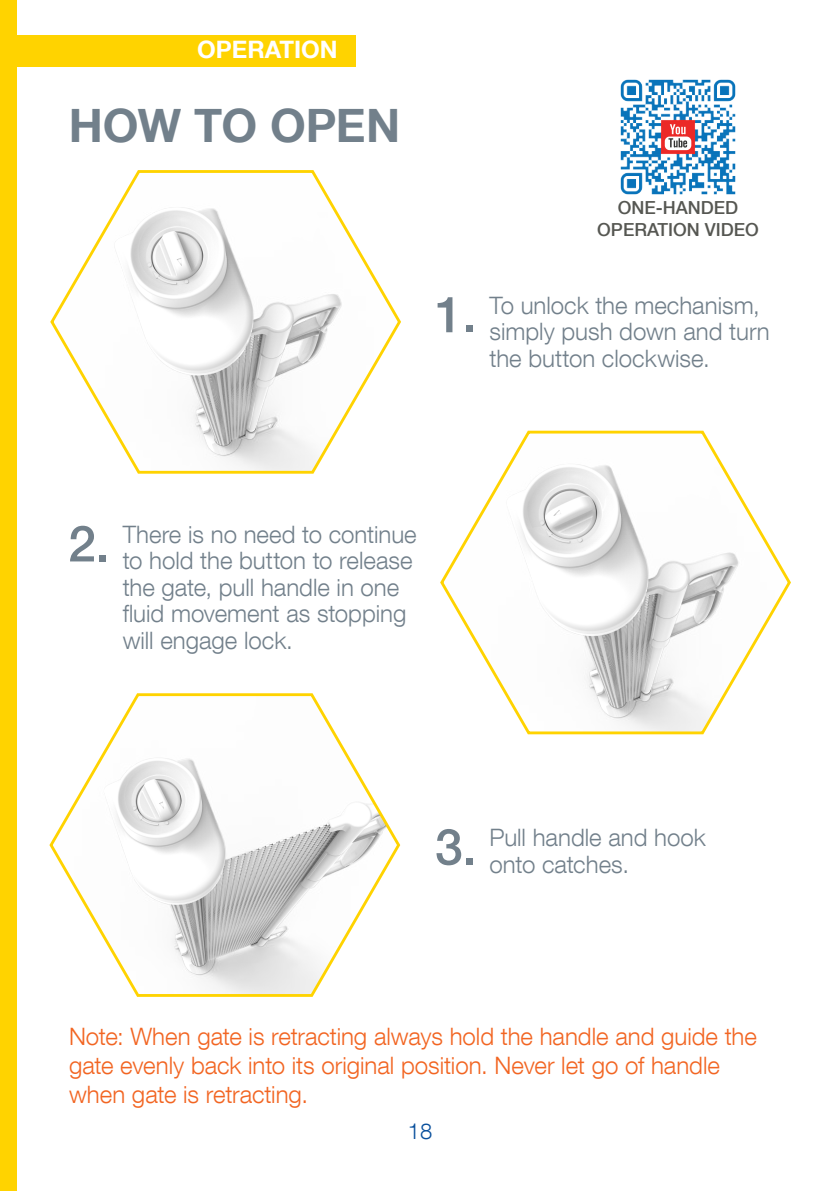
<style>
.page{position:relative;width:840px;height:1191px;background:#fff}
.page>*{position:absolute;margin:0;border:0;box-sizing:border-box;transform-origin:0 0}
.t1{font:500 50px "Helvetica Neue LT Com";color:#72808b}
.t2{font:700 46px "Helvetica Neue LT Com";letter-spacing:-.01em;color:#72808b}
.t3{font:300 24px/26.4px "Helvetica Neue LT Com";color:#72808b}
.t4{font:300 24px/28.8px "Helvetica Neue LT Com";color:#f26522}
.t5{font:700 24px "Helvetica Neue LT Com";color:#fff}
.t6{font:300 22px "Helvetica Neue LT Com";color:#084f9c}
.t7{font:500 18px/21.6px "Helvetica Neue LT Com";color:#565752;text-align:center}
</style>
<div class="page">
<div style="left:0;top:0;width:16px;height:1191px;background:#ffd300"></div>
<div style="left:15px;top:35px;width:340px;height:31px;background:#ffd300"></div>
<svg style="left:50px;top:170px;width:351px;height:304px"></svg>
<svg style="left:440px;top:430px;width:351px;height:305px"></svg>
<svg style="left:49px;top:693px;width:352px;height:304px"></svg>
<img style="left:620px;top:79px;width:116px;height:116px">
<p class="t5" style="left:197px;top:35px;width:142px">OPERATION</p>
<h2 class="t2" style="left:69px;top:96px;width:333px">HOW TO OPEN</h2>
<p class="t7" style="left:597px;top:197px;width:163px">ONE-HANDED<br>OPERATION VIDEO</p>
<h1 class="t1" style="left:434px;top:284px;width:43px">1.</h1>
<p class="t3" style="left:489px;top:291px;width:281px">To unlock the mechanism, simply push down and turn the button clockwise.</p>
<h1 class="t1" style="left:68px;top:513px;width:43px">2.</h1>
<p class="t3" style="left:123px;top:520px;width:295px">There is no need to continue to hold the button to release the gate, pull handle in one fluid movement as stopping will engage lock.</p>
<h1 class="t1" style="left:434px;top:816px;width:43px">3.</h1>
<p class="t3" style="left:489px;top:824px;width:218px">Pull handle and hook onto catches.</p>
<p class="t4" style="left:69px;top:1021px;width:689px">Note: When gate is retracting always hold the handle and guide the gate evenly back into its original position. Never let go of handle when gate is retracting.</p>
<p class="t6" style="left:408px;top:1117px;width:26px">18</p>
</div>
